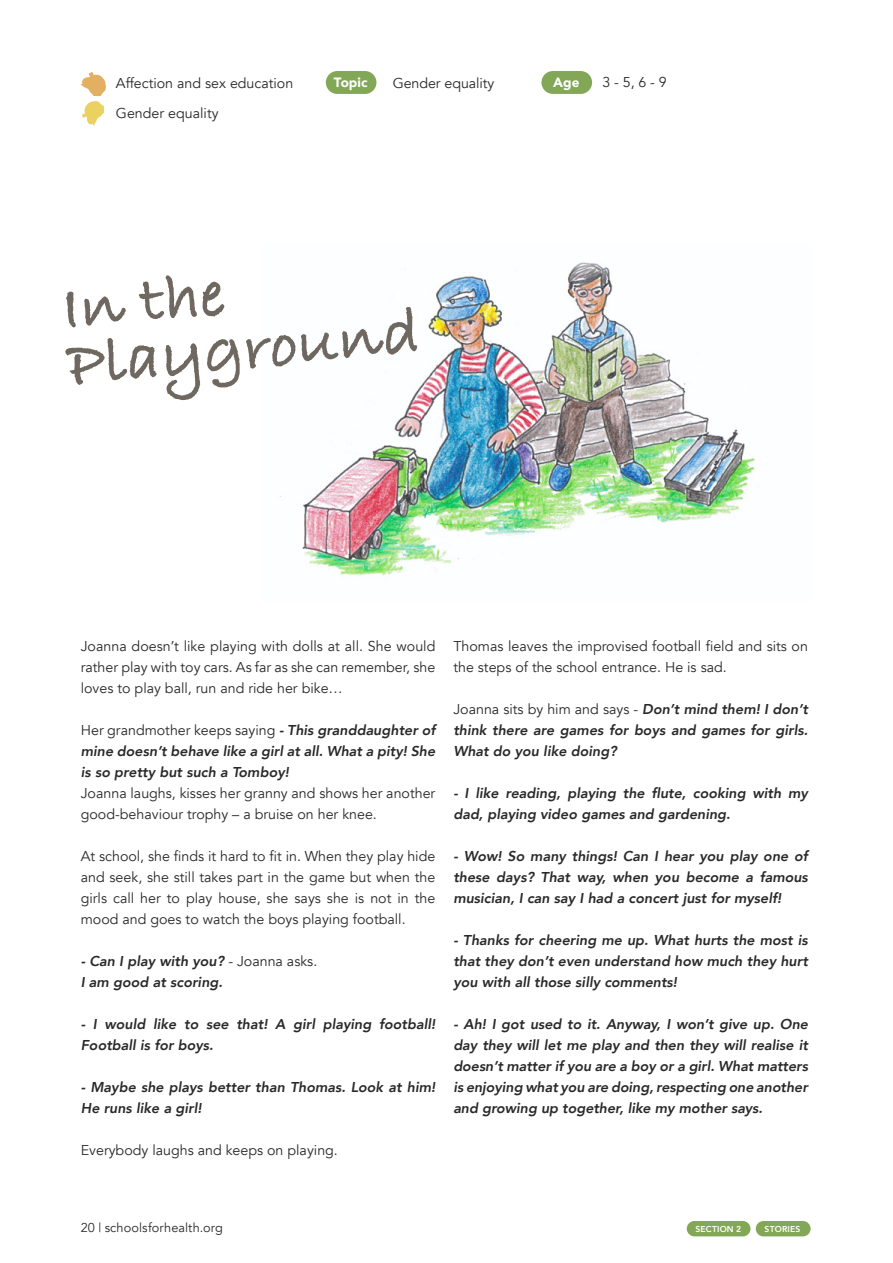
<style>
.page{position:relative;width:893px;height:1263px;background:#fff}
.page>*{position:absolute;margin:0;border:0;box-sizing:border-box;transform-origin:0 0}
.t1{font:700 67.5px/57.8px "Bradley Hand ITCTT";color:#6f6861}
.t2{font:italic 800 14.25px/21px "Avenir";color:#292929;text-align:justify}
.t3{font:14.25px/21px "Avenir";color:#292929;text-align:justify}
.t4{font:900 13.5px "Avenir";letter-spacing:.005em;color:#fff}
.t5{font:12.75px "Avenir";letter-spacing:.01em;color:#292929}
.t6{font:800 8.55px "Avenir";letter-spacing:.025em;color:#fff}
.s1{font-weight:400;font-style:normal}
</style>
<div class="page">
<div style="left:687px;top:1221px;width:63px;height:15px;background:#82a757;border-radius:8px"></div>
<div style="left:756px;top:1221px;width:55px;height:15px;background:#82a757;border-radius:8px"></div>
<img style="left:280px;top:262px;width:475px;height:314px">
<div style="left:326px;top:71px;width:50px;height:23px;background:#82a757;border-radius:11px"></div>
<div style="left:541px;top:71px;width:51px;height:23px;background:#82a757;border-radius:11px"></div>
<svg style="left:80px;top:72px;width:26px;height:54px"></svg>
<p class="t3" style="left:116px;top:73px;width:179px">Affection and sex education</p>
<p class="t4" style="left:334px;top:71px;width:35px">Topic</p>
<p class="t3" style="left:393px;top:73px;width:103px">Gender equality</p>
<p class="t4" style="left:553px;top:71px;width:28px">Age</p>
<p class="t3" style="left:603px;top:72px;width:66px">3 - 5, 6 - 9</p>
<p class="t3" style="left:116px;top:103px;width:104px">Gender equality</p>
<h1 class="t1" style="left:58px;top:278px;width:355px;rotate:-6deg">In the<br>Playground</h1>
<p class="t3" style="left:81px;top:636px;width:356px">Joanna doesn’t like playing with dolls at all. She would rather play with toy cars. As far as she can remember, she loves to play ball, run and ride her bike…</p>
<p class="t2" style="left:81px;top:720px;width:356px"><span class="s1">Her grandmother keeps saying</span> - This granddaughter of mine doesn’t behave like a girl at all. What a pity! She is so pretty but such a Tomboy!</p>
<p class="t3" style="left:81px;top:783px;width:356px">Joanna laughs, kisses her granny and shows her another good-behaviour trophy – a bruise on her knee.</p>
<p class="t3" style="left:81px;top:846px;width:356px">At school, she finds it hard to fit in. When they play hide and seek, she still takes part in the game but when the girls call her to play house, she says she is not in the mood and goes to watch the boys playing football.</p>
<p class="t2" style="left:81px;top:951px;width:238px">- Can I play with you? <span class="s1">- Joanna asks.<br></span>I am good at scoring.</p>
<p class="t2" style="left:81px;top:1014px;width:356px">- I would like to see that! A girl playing football!<br>Football is for boys.</p>
<p class="t2" style="left:81px;top:1077px;width:356px">- Maybe she plays better than Thomas. Look at him!<br>He runs like a girl!</p>
<p class="t3" style="left:81px;top:1140px;width:259px">Everybody laughs and keeps on playing.</p>
<p class="t3" style="left:453px;top:636px;width:356px">Thomas leaves the improvised football field and sits on the steps of the school entrance. He is sad.</p>
<p class="t2" style="left:453px;top:699px;width:356px"><span class="s1">Joanna sits by him and says -</span> Don’t mind them! I don’t think there are games for boys and games for girls.<br>What do you like doing?</p>
<p class="t2" style="left:453px;top:783px;width:356px">- I like reading, playing the flute, cooking with my dad, playing video games and gardening.</p>
<p class="t2" style="left:453px;top:846px;width:356px">- Wow! So many things! Can I hear you play one of these days? That way, when you become a famous musician, I can say I had a concert just for myself!</p>
<p class="t2" style="left:453px;top:930px;width:356px">- Thanks for cheering me up. What hurts the most is that they don’t even understand how much they hurt you with all those silly comments!</p>
<p class="t2" style="left:453px;top:1014px;width:356px">- Ah! I got used to it. Anyway, I won’t give up. One day they will let me play and then they will realise it doesn’t matter if you are a boy or a girl. What matters is enjoying what you are doing, respecting one another and growing up together, like my mother says.</p>
<p class="t5" style="left:81px;top:1220px;width:144px">20 | schoolsforhealth.org</p>
<p class="t6" style="left:695px;top:1222px;width:47px">SECTION 2</p>
<p class="t6" style="left:765px;top:1222px;width:37px">STORIES</p>
</div>
